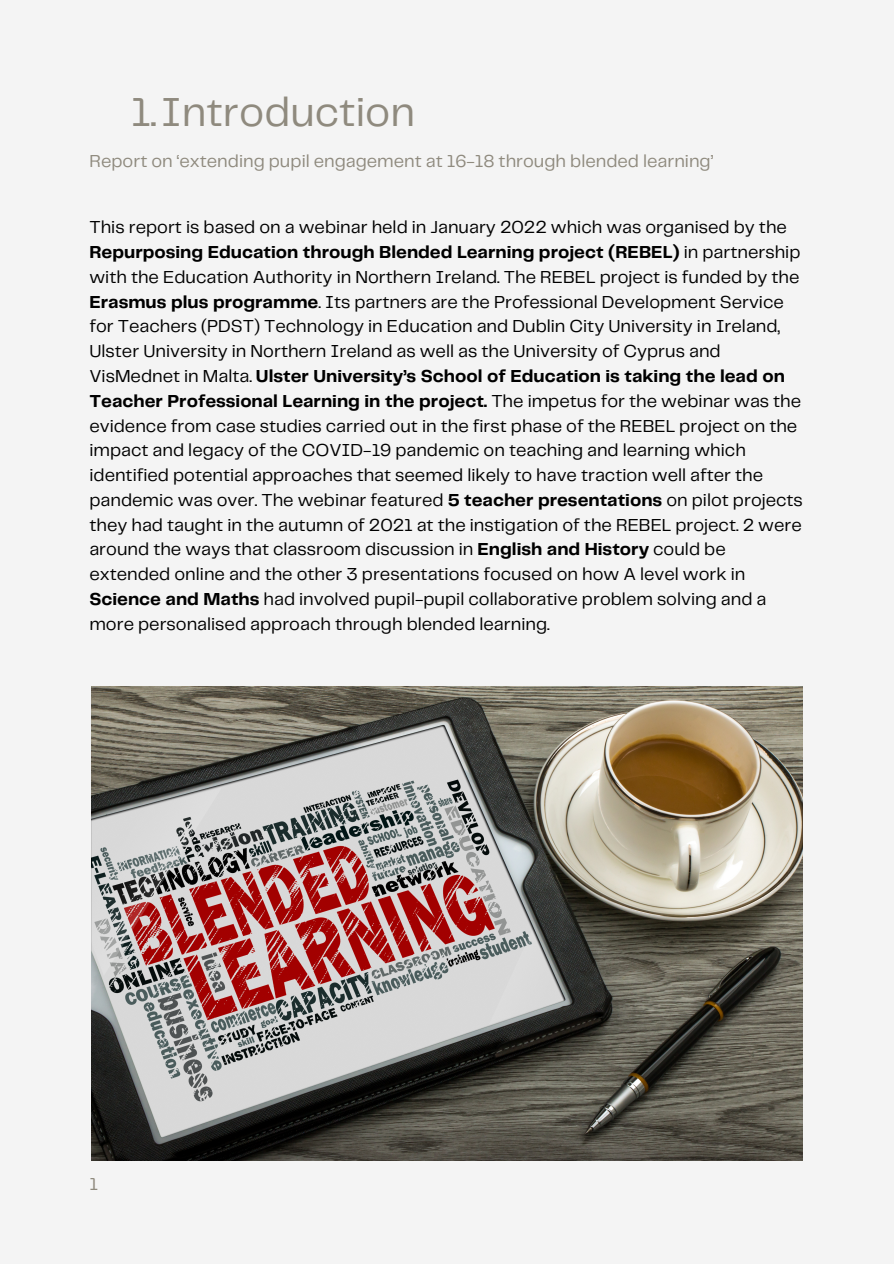
<style>
.page{position:relative;width:894px;height:1264px;background:#fff}
.page>*{position:absolute;margin:0;border:0;box-sizing:border-box;transform-origin:0 0}
.t1{font:42px "Telegraf";color:#8f8a7e}
.t2{font:18px/24.8px "Telegraf";color:#000}
.t3{font:18px "Telegraf";color:#8f8a7e}
.s1{font-weight:700}
</style>
<div class="page">
<div style="left:0;top:0;width:893px;height:1263px;background:#f4f4f4"></div>
<img style="left:91px;top:686px;width:711px;height:474px">
<p class="t1" style="left:131px;top:94px;width:285px">1.Introduction</p>
<p class="t3" style="left:89px;top:154px;width:625px">Report on ‘extending pupil engagement at 16-18 through blended learning’</p>
<p class="t2" style="left:89px;top:216px;width:714px">This report is based on a webinar held in January 2022 which was organised by the <span class="s1">Repurposing Education through Blended Learning project (REBEL)</span> in partnership with the Education Authority in Northern Ireland. The REBEL project is funded by the <span class="s1">Erasmus plus programme</span>. Its partners are the Professional Development Service for Teachers (PDST) Technology in Education and Dublin City University in Ireland, Ulster University in Northern Ireland as well as the University of Cyprus and VisMednet in Malta. <span class="s1">Ulster University’s School of Education is taking the lead on Teacher Professional Learning in the project.</span> The impetus for the webinar was the evidence from case studies carried out in the first phase of the REBEL project on the impact and legacy of the COVID-19 pandemic on teaching and learning which identified potential approaches that seemed likely to have traction well after the pandemic was over. The webinar featured <span class="s1">5 teacher presentations</span> on pilot projects they had taught in the autumn of 2021 at the instigation of the REBEL project. 2 were around the ways that classroom discussion in <span class="s1">English and History</span> could be extended online and the other 3 presentations focused on how A level work in <span class="s1">Science and Maths</span> had involved pupil-pupil collaborative problem solving and a more personalised approach through blended learning.</p>
<p class="t3" style="left:89px;top:1176px;width:10px">1</p>
</div>
